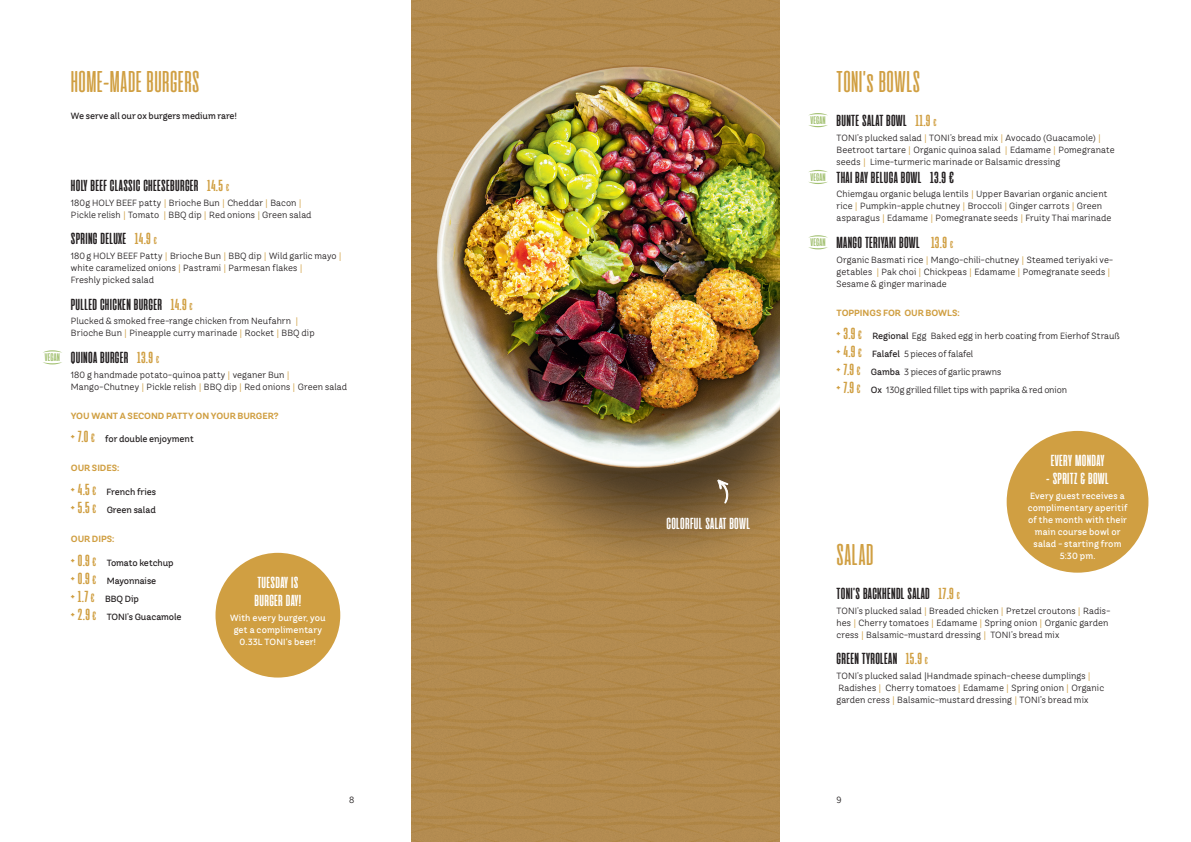
<style>
.page{position:relative;width:1191px;height:842px;background:#fff}
.page>*{position:absolute;margin:0;border:0;box-sizing:border-box;transform-origin:0 0}
.t1{font:30px "Cinematografica";letter-spacing:.015em;color:#d09f42}
.t2{font:700 16px "Cinematografica";letter-spacing:.02em;color:#231f20}
.t3{font:700 16px/18px "Cinematografica";letter-spacing:.02em;color:#fff}
.t4{font:700 11px "Cinematografica";letter-spacing:.015em;color:#a3c172}
.t5{font:9px/12px "TT Hazelnuts";letter-spacing:.01em;color:#231f20}
.t6{font:500 9px/12px "TT Hazelnuts";letter-spacing:.01em;color:#fff;text-align:center}
.t7{font:500 9px/18px "TT Hazelnuts";letter-spacing:-.01em;color:#231f20}
.t8{font:700 9px "TT Hazelnuts";letter-spacing:-.01em;color:#d09f42}
.s1{color:#d09f42}
.s2{font-size:10px;color:#d09f42}
.s3{color:#bb9f48}
.s4{font-family:"Cinematografica";font-weight:700;font-size:16px;color:#d09f42}
.s5{font-family:"Cinematografica";font-weight:700;font-size:12px;color:#d09f42}
.s6{font-weight:500}
</style>
<div class="page">
<img style="left:411px;top:0;width:369px;height:842px">
<img style="left:437px;top:67px;width:343px;height:401px">
<svg style="left:43px;top:362px;width:19px;height:2px"></svg>
<svg style="left:43px;top:350px;width:19px;height:3px"></svg>
<svg style="left:808px;top:125px;width:20px;height:2px"></svg>
<svg style="left:809px;top:113px;width:18px;height:2px"></svg>
<svg style="left:809px;top:182px;width:18px;height:2px"></svg>
<svg style="left:809px;top:170px;width:19px;height:2px"></svg>
<svg style="left:808px;top:247px;width:20px;height:2px"></svg>
<svg style="left:808px;top:235px;width:20px;height:3px"></svg>
<div style="left:1006px;top:431px;width:142px;height:142px;background:#d09f42;border-radius:50%"></div>
<div style="left:215px;top:553px;width:125px;height:124px;background:#d09f42;border-radius:50%"></div>
<svg style="left:717px;top:479px;width:12px;height:25px"></svg>
<p class="t4" style="left:45px;top:352px;width:17px">VEGAN</p>
<h1 class="t1" style="left:71px;top:66px;width:130px">HOME-MADE BURGERS</h1>
<h1 class="t1" style="left:836px;top:66px;width:85px">TONI’s BOWLS</h1>
<p class="t7" style="left:71px;top:107px;width:168px">We serve all our ox burgers medium rare!</p>
<h2 class="t2" style="left:71px;top:177px;width:160px">HOLY BEEF CLASSIC CHEESEBURGER <span class="s1">14.5</span> <span class="s2">€</span></h2>
<p class="t5" style="left:71px;top:196px;width:242px">180g HOLY BEEF patty <span class="s1">|</span> Brioche Bun <span class="s1">|</span> Cheddar <span class="s1">|</span> Bacon <span class="s1">|<br></span>Pickle relish <span class="s1">|</span> Tomato <span class="s1">|</span> BBQ dip <span class="s1">|</span> Red onions <span class="s3">|</span> Green salad</p>
<h2 class="t2" style="left:71px;top:230px;width:87px">SPRING DELUXE <span class="s1">14.9</span> <span class="s2">€</span></h2>
<p class="t5" style="left:71px;top:250px;width:272px">180g HOLY BEEF Patty <span class="s1">|</span> Brioche Bun <span class="s1">|</span> BBQ dip <span class="s1">|</span> Wild garlic mayo <span class="s1">| </span>white caramelized onions <span class="s1">|</span> Pastrami <span class="s1">|</span> Parmesan flakes <span class="s1">|<br></span>Freshly picked salad</p>
<h2 class="t2" style="left:71px;top:295px;width:123px">PULLED CHICKEN BURGER <span class="s1">14.9</span> <span class="s2">€</span></h2>
<p class="t5" style="left:71px;top:315px;width:245px">Plucked &amp; smoked free-range chicken from Neufahrn <span class="s1">|<br></span>Brioche Bun <span class="s1">|</span> Pineapple curry marinade <span class="s1">|</span> Rocket <span class="s1">|</span> BBQ dip</p>
<h2 class="t2" style="left:71px;top:349px;width:90px">QUINOA BURGER <span class="s1">13.9</span> <span class="s2">€</span></h2>
<p class="t5" style="left:71px;top:368px;width:278px">180 g handmade potato-quinoa patty <span class="s1">|</span> veganer Bun <span class="s1">|<br></span>Mango-Chutney <span class="s1">|</span> Pickle relish <span class="s1">|</span> BBQ dip <span class="s1">|</span> Red onions <span class="s1">|</span> Green salad</p>
<p class="t8" style="left:71px;top:410px;width:209px">YOU WANT A SECOND PATTY ON YOUR BURGER?</p>
<p class="t7" style="left:71px;top:430px;width:124px"><span class="s4">+ 7.O</span> <span class="s5">€</span> for double enjoyment</p>
<p class="t8" style="left:71px;top:462px;width:50px">OUR SIDES:</p>
<p class="t7" style="left:71px;top:483px;width:87px"><span class="s4">+ 4.5</span> <span class="s5">€</span> French fries <span class="s4">+ 5.5</span> <span class="s5">€</span> Green salad</p>
<p class="t8" style="left:71px;top:533px;width:45px">OUR DIPS:</p>
<p class="t7" style="left:71px;top:554px;width:112px"><span class="s4">+ O.9</span> <span class="s5">€</span> Tomato ketchup<br><span class="s4">+ O.9</span> <span class="s5">€</span> Mayonnaise<br><span class="s4">+ 1.7</span> <span class="s5">€</span> BBQ Dip<br><span class="s4">+ 2.9</span> <span class="s5">€</span> TONI’s Guacamole</p>
<h2 class="t3" style="left:255px;top:573px;width:48px">TUESDAY IS<br>BURGER DAY!</h2>
<p class="t6" style="left:230px;top:611px;width:97px">With every burger, you get a complimentary<br>0.33L TONI‘s beer!</p>
<h2 class="t3" style="left:666px;top:514px;width:85px">COLORFUL SALAT BOWL</h2>
<p class="t4" style="left:810px;top:114px;width:17px">VEGAN</p>
<p class="t4" style="left:810px;top:171px;width:17px">VEGAN</p>
<p class="t4" style="left:810px;top:236px;width:17px">VEGAN</p>
<h2 class="t2" style="left:836px;top:112px;width:101px">BUNTE SALAT BOWL <span class="s1">11.9</span> <span class="s2">€</span></h2>
<p class="t5" style="left:836px;top:131px;width:280px">TONI’s plucked salad <span class="s1">|</span> TONI’s bread mix <span class="s1">|</span> Avocado (Guacamole) <span class="s1">|<br></span>Beetroot tartare <span class="s1">|</span> Organic quinoa salad <span class="s1">|</span> Edamame <span class="s1">|</span> Pomegranate seeds <span class="s1">|</span> Lime-turmeric marinade or Balsamic dressing</p>
<h2 class="t2" style="left:836px;top:168px;width:119px">THAI BAY BELUGA BOWL 13.9 €</h2>
<p class="t5" style="left:836px;top:188px;width:276px">Chiemgau organic beluga lentils <span class="s1">|</span> Upper Bavarian organic ancient rice <span class="s1">|</span> Pumpkin-apple chutney <span class="s1">|</span> Broccoli <span class="s1">|</span> Ginger carrots <span class="s1">|</span> Green asparagus <span class="s1">|</span> Edamame <span class="s1">|</span> Pomegranate seeds <span class="s1">|</span> Fruity Thai marinade</p>
<h2 class="t2" style="left:836px;top:234px;width:118px">MANGO TERIYAKI BOWL <span class="s1">13.9</span> <span class="s2">€</span></h2>
<p class="t5" style="left:836px;top:253px;width:278px">Organic Basmati rice <span class="s1">|</span> Mango-chili-chutney <span class="s1">|</span> Steamed teriyaki ve&shy;getables <span class="s1">|</span> Pak choi <span class="s1">|</span> Chickpeas <span class="s1">|</span> Edamame <span class="s1">|</span> Pomegranate seeds <span class="s1">|<br></span>Sesame &amp; ginger marinade</p>
<p class="t8" style="left:836px;top:307px;width:125px">TOPPINGS FOR OUR BOWLS:</p>
<p class="t5" style="left:836px;top:327px;width:285px;line-height:18px"><span class="s4">+ 3.9</span> <span class="s5">€</span> <span class="s6">Regional</span> Egg Baked egg in herb coating from Eierhof Strauß <span class="s4">+ 4.9</span> <span class="s5">€</span> <span class="s6">Falafel</span> 5 pieces of falafel<br><span class="s4">+ 7.9</span> <span class="s5">€</span> <span class="s6">Gamba</span> 3 pieces of garlic prawns<br><span class="s4">+ 7.9</span> <span class="s5">€</span> <span class="s6">Ox</span> 130g grilled fillet tips with paprika &amp; red onion</p>
<h1 class="t1" style="left:836px;top:539px;width:38px">SALAD</h1>
<h2 class="t3" style="left:1050px;top:451px;width:55px">EVERY MONDAY</h2>
<h2 class="t3" style="left:1046px;top:469px;width:64px">- SPRITZ &amp; BOWL</h2>
<p class="t6" style="left:1027px;top:489px;width:101px">Every guest receives a complimentary aperitif of the month with their main course bowl or salad - starting from<br>5:30 pm.</p>
<h2 class="t2" style="left:836px;top:585px;width:125px">TONI’S BACKHENDL SALAD <span class="s1">17.9</span> <span class="s2">€</span></h2>
<p class="t5" style="left:836px;top:605px;width:275px">TONI’s plucked salad <span class="s1">|</span> Breaded chicken <span class="s1">|</span> Pretzel croutons <span class="s1">|</span> Radis&shy;hes <span class="s1">|</span> Cherry tomatoes <span class="s1">|</span> Edamame <span class="s1">|</span> Spring onion <span class="s1">|</span> Organic garden cress <span class="s1">|</span> Balsamic-mustard dressing <span class="s1">|</span> TONI’s bread mix</p>
<h2 class="t2" style="left:836px;top:650px;width:93px">GREEN TYROLEAN <span class="s1">15.9</span> <span class="s2">€</span></h2>
<p class="t5" style="left:836px;top:670px;width:269px">TONI’s plucked salad |Handmade spinach-cheese dumplings <span class="s1">|<br></span>Radishes <span class="s1">|</span> Cherry tomatoes <span class="s1">|</span> Edamame <span class="s1">|</span> Spring onion <span class="s1">|</span> Organic garden cress <span class="s1">|</span> Balsamic-mustard dressing <span class="s1">|</span> TONI’s bread mix</p>
<p class="t5" style="left:349px;top:793px;width:7px">8</p>
<p class="t5" style="left:836px;top:793px;width:7px">9</p>
</div>
